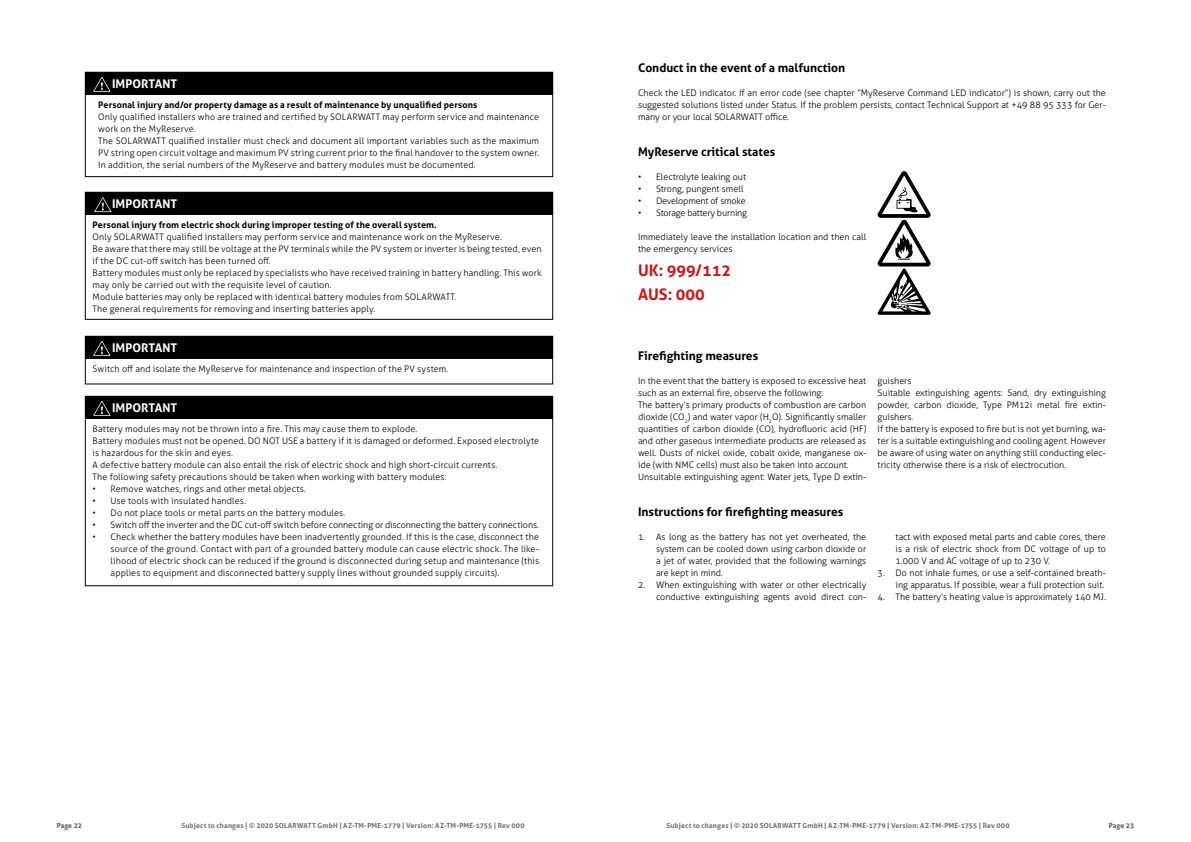
<style>
.page{position:relative;width:1191px;height:842px;background:#fff}
.page>*{position:absolute;margin:0;border:0;box-sizing:border-box;transform-origin:0 0}
.t1{font:700 16px/24px "Aller";color:#cd1719}
.t2{font:700 12px "Aller";color:#000}
.t3{font:700 12px "Aller";letter-spacing:.005em;color:#fff}
.t4{font:300 9px/12px "Aller";color:#000}
.t5{font:700 9px "Aller";letter-spacing:.01em;color:#000}
.t6{font:300 9px "Aller";letter-spacing:-.02em;color:#000}
.t7{font:700 7px "Aller";letter-spacing:.02em;color:#706f6f}
.t8{font:700 7px "Aller";letter-spacing:-.005em;color:#575756}
</style>
<div class="page">
<div style="left:85px;top:72px;width:468px;height:105px;border:1px solid #000"></div>
<div style="left:85px;top:72px;width:468px;height:23px;background:#000"></div>
<svg style="left:93px;top:76px;width:17px;height:16px"></svg>
<div style="left:85px;top:192px;width:468px;height:128px;border:1px solid #000"></div>
<div style="left:85px;top:192px;width:468px;height:23px;background:#000"></div>
<svg style="left:94px;top:197px;width:17px;height:15px"></svg>
<div style="left:85px;top:336px;width:468px;height:23px;background:#000"></div>
<svg style="left:93px;top:340px;width:17px;height:16px"></svg>
<div style="left:85px;top:396px;width:468px;height:23px;background:#000"></div>
<svg style="left:93px;top:400px;width:17px;height:16px"></svg>
<svg style="left:877px;top:171px;width:53px;height:144px"></svg>
<h2 class="t3" style="left:112px;top:76px;width:67px">IMPORTANT</h2>
<p class="t5" style="left:98px;top:99px;width:380px">Personal injury and/or property damage as a result of maintenance by unqualified persons</p>
<p class="t4" style="left:98px;top:111px;width:442px">Only qualified installers who are trained and certified by SOLARWATT may perform service and maintenance work on the MyReserve.<br>The SOLARWATT qualified installer must check and document all important variables such as the maximum PV string open circuit voltage and maximum PV string current prior to the final handover to the system owner.<br>In addition, the serial numbers of the MyReserve and battery modules must be documented.</p>
<h2 class="t3" style="left:112px;top:196px;width:67px">IMPORTANT</h2>
<p class="t5" style="left:93px;top:219px;width:346px">Personal injury from electric shock during improper testing of the overall system.</p>
<p class="t4" style="left:93px;top:231px;width:450px">Only SOLARWATT qualified installers may perform service and maintenance work on the MyReserve.<br>Be aware that there may still be voltage at the PV terminals while the PV system or inverter is being tested, even if the DC cut-off switch has been turned off.<br>Battery modules must only be replaced by specialists who have received training in battery handling. This work may only be carried out with the requisite level of caution.<br>Module batteries may only be replaced with identical battery modules from SOLARWATT.<br>The general requirements for removing and inserting batteries apply.</p>
<h2 class="t3" style="left:112px;top:340px;width:67px">IMPORTANT</h2>
<p class="t4" style="left:93px;top:363px;width:357px">Switch off and isolate the MyReserve for maintenance and inspection of the PV system.</p>
<h2 class="t3" style="left:112px;top:400px;width:67px">IMPORTANT</h2>
<p class="t4" style="left:93px;top:423px;width:448px">Battery modules may not be thrown into a fire. This may cause them to explode.<br>Battery modules must not be opened. DO NOT USE a battery if it is damaged or deformed. Exposed electrolyte is hazardous for the skin and eyes.<br>A defective battery module can also entail the risk of electric shock and high short-circuit currents.<br>The following safety precautions should be taken when working with battery modules:</p>
<p class="t4" style="left:93px;top:483px;width:215px">• Remove watches, rings and other metal objects.</p>
<p class="t4" style="left:93px;top:495px;width:155px">• Use tools with insulated handles.</p>
<p class="t4" style="left:93px;top:507px;width:254px">• Do not place tools or metal parts on the battery modules.</p>
<p class="t4" style="left:93px;top:519px;width:448px">• Switch off the inverter and the DC cut-off switch before connecting or disconnecting the battery connections.</p>
<p class="t4" style="left:111px;top:531px;width:430px;text-align:justify;text-indent:-18px">• Check whether the battery modules have been inadvertently grounded. If this is the case, disconnect the source of the ground. Contact with part of a grounded battery module can cause electric shock. The like&shy;lihood of electric shock can be reduced if the ground is disconnected during setup and maintenance (this applies to equipment and disconnected battery supply lines without grounded supply circuits).</p>
<h2 class="t2" style="left:638px;top:60px;width:208px">Conduct in the event of a malfunction</h2>
<p class="t4" style="left:638px;top:87px;width:469px;text-align:justify">Check the LED indicator. If an error code (see chapter “MyReserve Command LED indicator”) is shown, carry out the suggested solutions listed under Status. If the problem persists, contact Technical Support at +49 88 95 333 for Ger&shy;many or your local SOLARWATT office.</p>
<h2 class="t2" style="left:638px;top:144px;width:139px">MyReserve critical states</h2>
<p class="t4" style="left:638px;top:171px;width:110px">• Electrolyte leaking out</p>
<p class="t4" style="left:638px;top:183px;width:107px">• Strong, pungent smell</p>
<p class="t6" style="left:638px;top:195px;width:109px">• Development of smoke</p>
<p class="t6" style="left:638px;top:207px;width:111px">• Storage battery burning</p>
<p class="t4" style="left:638px;top:231px;width:230px">Immediately leave the installation location and then call the emergency services</p>
<h1 class="t1" style="left:638px;top:258px;width:94px">UK: 999/112<br>AUS: 000</h1>
<h2 class="t2" style="left:638px;top:348px;width:122px">Firefighting measures</h2>
<p class="t4" style="left:638px;top:375px;width:230px">In the event that the battery is exposed to excessive heat such as an external fire, observe the following:<br>The battery’s primary products of combustion are carbon dioxide (CO<sub>2</sub>) and water vapor (H<sub>2</sub>O). Significantly smaller quantities of carbon dioxide (CO), hydrofluoric acid (HF) and other gaseous intermediate products are released as well. Dusts of nickel oxide, cobalt oxide, manganese ox&shy;ide (with NMC cells) must also be taken into account.<br>Unsuitable extinguishing agent: Water jets, Type D extin-</p>
<p class="t4" style="left:877px;top:375px;width:230px">guishers<br>Suitable extinguishing agents: Sand, dry extinguishing powder, carbon dioxide, Type PM12i metal fire extin&shy;guishers.<br>If the battery is exposed to fire but is not yet burning, wa&shy;ter is a suitable extinguishing and cooling agent. However be aware of using water on anything still conducting elec&shy;tricity otherwise there is a risk of electrocution.</p>
<h2 class="t2" style="left:638px;top:504px;width:207px">Instructions for firefighting measures</h2>
<p class="t4" style="left:656px;top:531px;width:212px;text-align:justify;text-indent:-18px">1. As long as the battery has not yet overheated, the system can be cooled down using carbon dioxide or a jet of water, provided that the following warnings are kept in mind.</p>
<p class="t4" style="left:638px;top:579px;width:230px;text-align:right">2. When extinguishing with water or other electrically conductive extinguishing agents avoid direct con-</p>
<p class="t4" style="left:895px;top:531px;width:212px;text-align:justify">tact with exposed metal parts and cable cores, there is a risk of electric shock from DC voltage of up to 1.000 V and AC voltage of up to 230 V.</p>
<p class="t4" style="left:877px;top:567px;width:230px;text-align:right">3. Do not inhale fumes, or use a self-contained breath&shy;ing apparatus. If possible, wear a full protection suit.</p>
<p class="t4" style="left:877px;top:591px;width:230px">4. The battery’s heating value is approximately 140 MJ.</p>
<p class="t8" style="left:57px;top:821px;width:27px">Page 22</p>
<p class="t7" style="left:181px;top:821px;width:345px">Subject to changes | © 2020 SOLARWATT GmbH | AZ-TM-PME-1779 | Version: AZ-TM-PME-1755 | Rev 000</p>
<p class="t7" style="left:666px;top:821px;width:345px">Subject to changes | © 2020 SOLARWATT GmbH | AZ-TM-PME-1779 | Version: AZ-TM-PME-1755 | Rev 000</p>
<p class="t8" style="left:1108px;top:821px;width:27px">Page 23</p>
</div>
